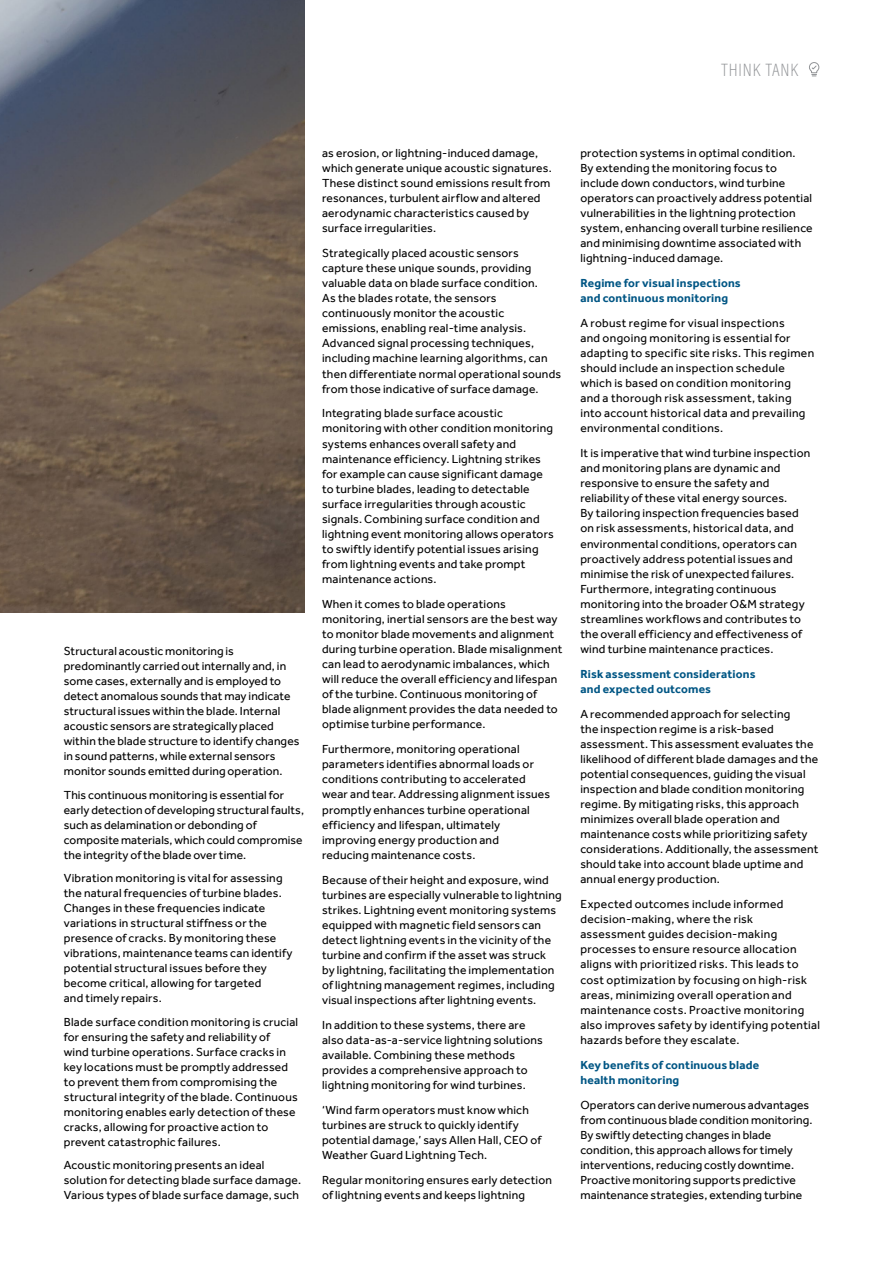
<style>
.page{position:relative;width:893px;height:1263px;background:#fff}
.page>*{position:absolute;margin:0;border:0;box-sizing:border-box;transform-origin:0 0}
.t1{font:200 18px "Acumin Pro Cond";letter-spacing:.05em;color:#939598}
.t2{font:12px/15px "Effra";letter-spacing:.015em;color:#000}
.t3{font:700 12px/15px "Effra";letter-spacing:.015em;color:#005684}
</style>
<div class="page">
<img style="left:0;top:0;width:304px;height:613px">
<svg style="left:809px;top:62px;width:10px;height:15px"></svg>
<h1 class="t1" style="left:721px;top:59px;width:78px">THINK TANK</h1>
<p class="t2" style="left:64px;top:644px;width:237px">Structural acoustic monitoring is predominantly carried out internally and, in some cases, externally and is employed to detect anomalous sounds that may indicate structural issues within the blade. Internal acoustic sensors are strategically placed within the blade structure to identify changes in sound patterns, while external sensors monitor sounds emitted during operation.</p>
<p class="t2" style="left:64px;top:788px;width:242px">This continuous monitoring is essential for early detection of developing structural faults, such as delamination or debonding of composite materials, which could compromise the integrity of the blade over time.</p>
<p class="t2" style="left:64px;top:871px;width:230px">Vibration monitoring is vital for assessing the natural frequencies of turbine blades.<br>Changes in these frequencies indicate variations in structural stiffness or the presence of cracks. By monitoring these vibrations, maintenance teams can identify potential structural issues before they become critical, allowing for targeted<br>and timely repairs.</p>
<p class="t2" style="left:64px;top:1015px;width:236px">Blade surface condition monitoring is crucial for ensuring the safety and reliability of wind turbine operations. Surface cracks in key locations must be promptly addressed to prevent them from compromising the structural integrity of the blade. Continuous monitoring enables early detection of these cracks, allowing for proactive action to prevent catastrophic failures.</p>
<p class="t2" style="left:64px;top:1158px;width:239px">Acoustic monitoring presents an ideal solution for detecting blade surface damage.<br>Various types of blade surface damage, such</p>
<p class="t2" style="left:322px;top:146px;width:231px">as erosion, or lightning-induced damage, which generate unique acoustic signatures.<br>These distinct sound emissions result from resonances, turbulent airflow and altered aerodynamic characteristics caused by surface irregularities.</p>
<p class="t2" style="left:322px;top:246px;width:241px">Strategically placed acoustic sensors capture these unique sounds, providing valuable data on blade surface condition.<br>As the blades rotate, the sensors continuously monitor the acoustic emissions, enabling real-time analysis.<br>Advanced signal processing techniques, including machine learning algorithms, can then differentiate normal operational sounds from those indicative of surface damage.</p>
<p class="t2" style="left:322px;top:407px;width:233px">Integrating blade surface acoustic monitoring with other condition monitoring systems enhances overall safety and maintenance efficiency. Lightning strikes for example can cause significant damage to turbine blades, leading to detectable surface irregularities through acoustic signals. Combining surface condition and lightning event monitoring allows operators to swiftly identify potential issues arising from lightning events and take prompt maintenance actions.</p>
<p class="t2" style="left:322px;top:597px;width:242px">When it comes to blade operations monitoring, inertial sensors are the best way to monitor blade movements and alignment during turbine operation. Blade misalignment can lead to aerodynamic imbalances, which will reduce the overall efficiency and lifespan of the turbine. Continuous monitoring of blade alignment provides the data needed to optimise turbine performance.</p>
<p class="t2" style="left:322px;top:742px;width:230px">Furthermore, monitoring operational parameters identifies abnormal loads or conditions contributing to accelerated wear and tear. Addressing alignment issues promptly enhances turbine operational efficiency and lifespan, ultimately improving energy production and<br>reducing maintenance costs.</p>
<p class="t2" style="left:322px;top:873px;width:241px">Because of their height and exposure, wind turbines are especially vulnerable to lightning strikes. Lightning event monitoring systems equipped with magnetic field sensors can detect lightning events in the vicinity of the turbine and confirm if the asset was struck<br>by lightning, facilitating the implementation of lightning management regimes, including visual inspections after lightning events.</p>
<p class="t2" style="left:322px;top:1018px;width:222px">In addition to these systems, there are also data-as-a-service lightning solutions available. Combining these methods provides a comprehensive approach to lightning monitoring for wind turbines.</p>
<p class="t2" style="left:322px;top:1103px;width:221px">‘Wind farm operators must know which turbines are struck to quickly identify potential damage,’ says Allen Hall, CEO of Weather Guard Lightning Tech.</p>
<p class="t2" style="left:322px;top:1173px;width:231px">Regular monitoring ensures early detection of lightning events and keeps lightning</p>
<p class="t2" style="left:580px;top:146px;width:234px">protection systems in optimal condition.<br>By extending the monitoring focus to include down conductors, wind turbine operators can proactively address potential vulnerabilities in the lightning protection system, enhancing overall turbine resilience and minimising downtime associated with lightning-induced damage.</p>
<p class="t3" style="left:580px;top:276px;width:162px">Regime for visual inspections and continuous monitoring</p>
<p class="t2" style="left:580px;top:316px;width:235px">A robust regime for visual inspections<br>and ongoing monitoring is essential for adapting to specific site risks. This regimen should include an inspection schedule which is based on condition monitoring<br>and a thorough risk assessment, taking into account historical data and prevailing environmental conditions.</p>
<p class="t2" style="left:580px;top:446px;width:231px">It is imperative that wind turbine inspection and monitoring plans are dynamic and responsive to ensure the safety and reliability of these vital energy sources.<br>By tailoring inspection frequencies based on risk assessments, historical data, and environmental conditions, operators can proactively address potential issues and minimise the risk of unexpected failures.<br>Furthermore, integrating continuous monitoring into the broader O&amp;M strategy streamlines workflows and contributes to the overall efficiency and effectiveness of wind turbine maintenance practices.</p>
<p class="t3" style="left:580px;top:667px;width:177px">Risk assessment considerations and expected outcomes</p>
<p class="t2" style="left:580px;top:707px;width:240px">A recommended approach for selecting<br>the inspection regime is a risk-based assessment. This assessment evaluates the likelihood of different blade damages and the potential consequences, guiding the visual inspection and blade condition monitoring regime. By mitigating risks, this approach minimizes overall blade operation and maintenance costs while prioritizing safety considerations. Additionally, the assessment should take into account blade uptime and annual energy production.</p>
<p class="t2" style="left:580px;top:897px;width:241px">Expected outcomes include informed decision-making, where the risk assessment guides decision-making processes to ensure resource allocation aligns with prioritized risks. This leads to cost optimization by focusing on high-risk areas, minimizing overall operation and maintenance costs. Proactive monitoring also improves safety by identifying potential hazards before they escalate.</p>
<p class="t3" style="left:580px;top:1058px;width:180px">Key benefits of continuous blade health monitoring</p>
<p class="t2" style="left:580px;top:1098px;width:234px">Operators can derive numerous advantages from continuous blade condition monitoring.<br>By swiftly detecting changes in blade condition, this approach allows for timely interventions, reducing costly downtime.<br>Proactive monitoring supports predictive maintenance strategies, extending turbine</p>
</div>
